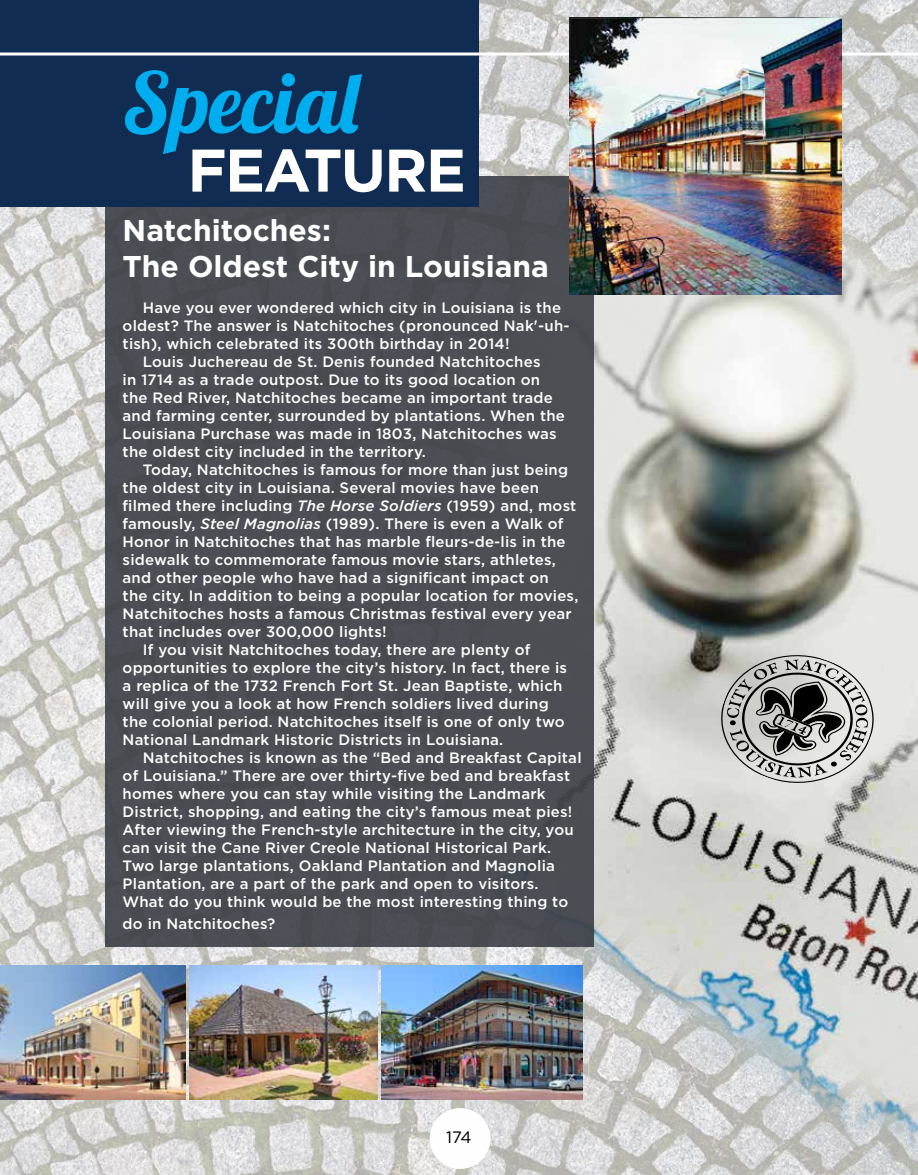
<style>
.page{position:relative;width:918px;height:1175px;background:#fff}
.page>*{position:absolute;margin:0;border:0;box-sizing:border-box;transform-origin:0 0}
.t1{font:84px "Lobster 1.4";color:#00aeef}
.t2{font:700 60px "Gotham";letter-spacing:-.03em;color:#fff}
.t3{font:700 30px/36px "Gotham";color:#fff}
.t4{font:16.5px "Gotham";color:#000}
.t5{font:500 15px "Gotham";letter-spacing:.015em;color:#fff}
.s1{font-style:italic}
</style>
<div class="page">
<img style="left:0;top:0;width:918px;height:1174px">
<img style="left:297px;top:18px;width:621px;height:1156px">
<div style="left:105px;top:176px;width:488px;height:770px;background:#4b4e54"></div>
<div style="left:0;top:0;width:479px;height:207px;background:#102c52"></div>
<svg style="left:0;top:52px;width:918px;height:4px;fill:#f7f7f7"></svg>
<img style="left:189px;top:965px;width:189px;height:134px">
<img style="left:0;top:965px;width:186px;height:134px">
<img style="left:381px;top:965px;width:201px;height:134px">
<svg style="left:719px;top:653px;width:157px;height:132px;background:#a5a5a2"></svg>
<img style="left:570px;top:17px;width:272px;height:278px">
<div style="left:430px;top:1108px;width:60px;height:60px;background:#fff;border-radius:50%"></div>
<h1 class="t1" style="left:123px;top:49px;width:237px">Special</h1>
<h2 class="t2" style="left:187px;top:131px;width:280px">FEATURE</h2>
<h3 class="t3" style="left:123px;top:212px;width:428px">Natchitoches:<br>The Oldest City in Louisiana</h3>
<p class="t5" style="left:143px;top:298px;width:420px">Have you ever wondered which city in Louisiana is the</p>
<p class="t5" style="left:123px;top:316px;width:449px">oldest? The answer is Natchitoches (pronounced Nak'-uh-</p>
<p class="t5" style="left:123px;top:334px;width:388px">tish), which celebrated its 300th birthday in 2014!</p>
<p class="t5" style="left:143px;top:352px;width:399px">Louis Juchereau de St. Denis founded Natchitoches</p>
<p class="t5" style="left:123px;top:370px;width:419px">in 1714 as a trade outpost. Due to its good location on</p>
<p class="t5" style="left:123px;top:388px;width:432px">the Red River, Natchitoches became an important trade</p>
<p class="t5" style="left:123px;top:406px;width:444px">and farming center, surrounded by plantations. When the</p>
<p class="t5" style="left:123px;top:424px;width:436px">Louisiana Purchase was made in 1803, Natchitoches was</p>
<p class="t5" style="left:123px;top:442px;width:305px">the oldest city included in the territory.</p>
<p class="t5" style="left:143px;top:460px;width:427px">Today, Natchitoches is famous for more than just being</p>
<p class="t5" style="left:123px;top:478px;width:418px">the oldest city in Louisiana. Several movies have been</p>
<p class="t5" style="left:123px;top:496px;width:455px">filmed there including <span class="s1">The Horse Soldiers</span> (1959) and, most</p>
<p class="t5" style="left:123px;top:514px;width:442px">famously, <span class="s1">Steel Magnolias</span> (1989). There is even a Walk of</p>
<p class="t5" style="left:123px;top:532px;width:445px">Honor in Natchitoches that has marble fleurs-de-lis in the</p>
<p class="t5" style="left:123px;top:550px;width:435px">sidewalk to commemorate famous movie stars, athletes,</p>
<p class="t5" style="left:123px;top:568px;width:428px">and other people who have had a significant impact on</p>
<p class="t5" style="left:123px;top:586px;width:457px">the city. In addition to being a popular location for movies,</p>
<p class="t5" style="left:123px;top:604px;width:451px">Natchitoches hosts a famous Christmas festival every year</p>
<p class="t5" style="left:123px;top:622px;width:265px">that includes over 300,000 lights!</p>
<p class="t5" style="left:143px;top:640px;width:389px">If you visit Natchitoches today, there are plenty of</p>
<p class="t5" style="left:123px;top:658px;width:446px">opportunities to explore the city’s history. In fact, there is</p>
<p class="t5" style="left:123px;top:676px;width:441px">a replica of the 1732 French Fort St. Jean Baptiste, which</p>
<p class="t5" style="left:123px;top:694px;width:428px">will give you a look at how French soldiers lived during</p>
<p class="t5" style="left:123px;top:712px;width:444px">the colonial period. Natchitoches itself is one of only two</p>
<p class="t5" style="left:123px;top:730px;width:382px">National Landmark Historic Districts in Louisiana.</p>
<p class="t5" style="left:143px;top:748px;width:440px">Natchitoches is known as the “Bed and Breakfast Capital</p>
<p class="t5" style="left:123px;top:766px;width:449px">of Louisiana.” There are over thirty-five bed and breakfast</p>
<p class="t5" style="left:123px;top:784px;width:424px">homes where you can stay while visiting the Landmark</p>
<p class="t5" style="left:123px;top:802px;width:451px">District, shopping, and eating the city’s famous meat pies!</p>
<p class="t5" style="left:123px;top:820px;width:453px">After viewing the French-style architecture in the city, you</p>
<p class="t5" style="left:123px;top:838px;width:430px">can visit the Cane River Creole National Historical Park.</p>
<p class="t5" style="left:123px;top:856px;width:434px">Two large plantations, Oakland Plantation and Magnolia</p>
<p class="t5" style="left:123px;top:874px;width:417px">Plantation, are a part of the park and open to visitors.</p>
<p class="t5" style="left:123px;top:892px;width:447px">What do you think would be the most interesting thing to</p>
<p class="t5" style="left:123px;top:914px;width:154px">do in Natchitoches?</p>
<p class="t4" style="left:446px;top:1126px;width:27px">174</p>
</div>
